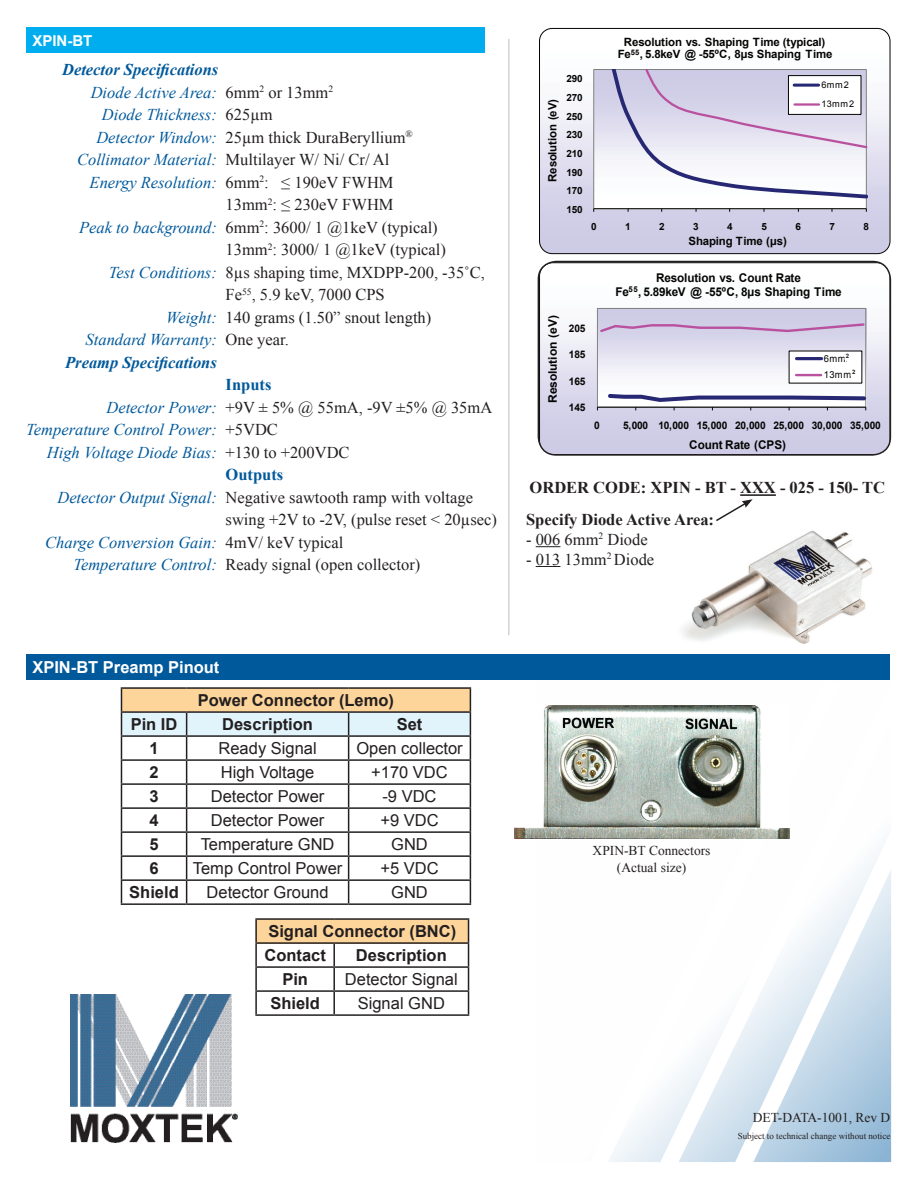
<style>
.page{position:relative;width:918px;height:1188px;background:#fff}
.page>*{position:absolute;margin:0;border:0;box-sizing:border-box;transform-origin:0 0}
.t1{font:16.5px/22.5px "Times New Roman";color:#231f20}
.t2{font:italic 16.5px/22.5px "Times New Roman";color:#00599b;text-align:right}
.t3{font:16.5px "Arial";color:#231f20}
.t4{font:700 16.5px/24px "Arial";color:#231f20}
.t5{font:700 16.5px "Times New Roman";color:#231f20}
.t6{font:italic 700 16.5px "Times New Roman";color:#00599b}
.t7{font:700 16.5px "Arial";color:#fff}
.t8{font:700 16.5px "Times New Roman";color:#00599b}
.t9{font:700 15px "Arial";color:#fff}
.t10{font:13.5px/16.2px "Times New Roman";color:#231f20;text-align:center}
.t11{font:700 12px/13.6px "Arial";letter-spacing:-.01em;color:#040503;text-align:center}
.t12{font:700 11.7px "Arial";letter-spacing:-.01em;color:#040503}
.t13{font:700 11.4px/12.9px "Arial";letter-spacing:-.01em;color:#040503;text-align:center}
.t14{font:700 10.5px "Arial";letter-spacing:-.02em;color:#040503}
.t15{font:700 9.9px "Arial";letter-spacing:-.02em;color:#040503}
.t16{font:9.6px/16.2px "Arial";letter-spacing:.085em;color:#040503}
.t17{font:9.15px/19.2px "Arial";letter-spacing:.085em;color:#040503}
.t18{font:9px "Times New Roman";color:#231f20}
.t19{font:700 6px "Arial";color:#231f20}
</style>
<div class="page">
<div style="left:524px;top:337px;width:24px;height:24px;border:2px solid #fff;border-radius:50%"></div>
<svg style="left:855px;top:668px;width:37px;height:494px"></svg>
<svg style="left:572px;top:828px;width:283px;height:334px"></svg>
<img style="left:71px;top:994px;width:166px;height:149px">
<img style="left:682px;top:531px;width:190px;height:113px">
<svg style="left:536px;top:546px;width:24px;height:1px"></svg>
<svg style="left:536px;top:566px;width:24px;height:1px"></svg>
<hr style="left:740px;top:494px;width:36px;height:2px;background:#231f20">
<svg style="left:716px;top:499px;width:37px;height:22px"></svg>
<svg style="left:539px;top:28px;width:351px;height:226px"></svg>
<svg style="left:539px;top:262px;width:351px;height:193px"></svg>
<div style="left:538px;top:261px;width:353px;height:195px;border:2px solid #231f20;border-radius:18px"></div>
<div style="left:852px;top:370px;width:8px;height:10px;background:#fff"></div>
<svg style="left:842px;top:350px;width:17px;height:28px"></svg>
<div style="left:26px;top:27px;width:459px;height:26px;background:#00aeef"></div>
<hr style="left:509px;top:39px;width:1px;height:596px;background:#bcbdc0">
<hr style="left:121px;top:687px;width:66px;height:2px;background:#231f20">
<hr style="left:187px;top:687px;width:162px;height:2px;background:#231f20">
<hr style="left:349px;top:687px;width:122px;height:2px;background:#231f20">
<svg style="left:121px;top:689px;width:350px;height:214px"></svg>
<hr style="left:121px;top:903px;width:66px;height:2px;background:#231f20">
<hr style="left:187px;top:903px;width:162px;height:2px;background:#231f20">
<hr style="left:349px;top:903px;width:122px;height:2px;background:#231f20">
<img style="left:515px;top:705px;width:274px;height:133px">
<div style="left:256px;top:919px;width:213px;height:24px;background:#fdd59b"></div>
<hr style="left:255px;top:918px;width:79px;height:2px;background:#231f20">
<hr style="left:255px;top:920px;width:2px;height:22px;background:#231f20">
<hr style="left:334px;top:918px;width:135px;height:2px;background:#231f20">
<hr style="left:255px;top:942px;width:79px;height:2px;background:#231f20">
<hr style="left:255px;top:944px;width:2px;height:22px;background:#231f20">
<hr style="left:334px;top:942px;width:135px;height:2px;background:#231f20">
<hr style="left:333px;top:944px;width:2px;height:22px;background:#231f20">
<hr style="left:255px;top:966px;width:79px;height:2px;background:#231f20">
<hr style="left:255px;top:968px;width:2px;height:22px;background:#231f20">
<hr style="left:334px;top:966px;width:135px;height:2px;background:#231f20">
<hr style="left:333px;top:968px;width:2px;height:22px;background:#231f20">
<hr style="left:255px;top:990px;width:79px;height:2px;background:#231f20">
<hr style="left:255px;top:992px;width:2px;height:22px;background:#231f20">
<hr style="left:334px;top:990px;width:135px;height:2px;background:#231f20">
<hr style="left:333px;top:992px;width:2px;height:22px;background:#231f20">
<svg style="left:468px;top:920px;width:1px;height:94px"></svg>
<hr style="left:255px;top:1014px;width:79px;height:2px;background:#231f20">
<hr style="left:334px;top:1014px;width:135px;height:2px;background:#231f20">
<div style="left:26px;top:654px;width:864px;height:26px;background:#00599b"></div>
<p class="t9" style="left:32px;top:30px;width:61px">XPIN-BT</p>
<p class="t6" style="left:62px;top:58px;width:158px">Detector Specifications</p>
<p class="t2" style="left:77px;top:80px;width:141px">Diode Active Area:<br>Diode Thickness:<br>Detector Window:<br>Collimator Material:<br>Energy Resolution:</p>
<p class="t2" style="left:79px;top:215px;width:139px">Peak to background:</p>
<p class="t2" style="left:109px;top:260px;width:110px">Test Conditions:</p>
<p class="t2" style="left:86px;top:305px;width:133px">Weight:<br>Standard Warranty:</p>
<p class="t6" style="left:65px;top:351px;width:153px">Preamp Specifications</p>
<p class="t2" style="left:26px;top:395px;width:192px">Detector Power:<br>Temperature Control Power:<br>High Voltage Diode Bias:</p>
<p class="t2" style="left:57px;top:485px;width:161px">Detector Output Signal:</p>
<p class="t2" style="left:45px;top:530px;width:173px">Charge Conversion Gain:<br>Temperature Control:</p>
<p class="t1" style="left:226px;top:80px;width:261px">6mm<sup>2</sup> or 13mm<sup>2<br></sup>625µm<br>25µm thick DuraBeryllium<sup>®<br></sup>Multilayer W/ Ni/ Cr/ Al<br>6mm<sup>2</sup>: ≤ 190eV FWHM<br>13mm<sup>2</sup>: ≤ 230eV FWHM<br>6mm<sup>2</sup>: 3600/ 1 @1keV (typical)<br>13mm<sup>2</sup>: 3000/ 1 @1keV (typical)<br>8µs shaping time, MXDPP-200, -35˚C,<br>Fe<sup>55</sup>, 5.9 keV, 7000 CPS<br>140 grams (1.50” snout length)<br>One year.</p>
<p class="t8" style="left:226px;top:373px;width:47px">Inputs</p>
<p class="t1" style="left:226px;top:395px;width:268px">+9V ± 5% @ 55mA, -9V ±5% @ 35mA +5VDC<br>+130 to +200VDC</p>
<p class="t8" style="left:226px;top:463px;width:59px">Outputs</p>
<p class="t1" style="left:226px;top:486px;width:273px">Negative sawtooth ramp with voltage swing +2V to -2V, (pulse reset &lt; 20µsec)<br>4mV/ keV typical<br>Ready signal (open collector)</p>
<p class="t15" style="left:567px;top:72px;width:18px">290</p>
<p class="t15" style="left:567px;top:91px;width:18px">270</p>
<p class="t13" style="left:547px;top:182px;width:84px;rotate:-90deg">Resolution (eV)</p>
<p class="t15" style="left:567px;top:110px;width:18px">250</p>
<p class="t15" style="left:567px;top:128px;width:18px">230</p>
<p class="t15" style="left:567px;top:147px;width:18px">210</p>
<p class="t15" style="left:567px;top:165px;width:18px">190</p>
<p class="t15" style="left:567px;top:184px;width:18px">170</p>
<p class="t15" style="left:567px;top:203px;width:18px">150</p>
<p class="t13" style="left:618px;top:35px;width:216px">Resolution vs. Shaping Time (typical)<br>Fe<sup>55</sup>, 5.8keV @ -55ºC, 8µs Shaping Time</p>
<p class="t17" style="left:822px;top:76px;width:34px">6mm2<br>13mm2</p>
<p class="t15" style="left:591px;top:219px;width:7px">0</p>
<p class="t15" style="left:625px;top:219px;width:7px">1</p>
<p class="t15" style="left:659px;top:219px;width:7px">2</p>
<p class="t15" style="left:693px;top:219px;width:7px">3</p>
<p class="t15" style="left:727px;top:219px;width:7px">4</p>
<p class="t15" style="left:761px;top:219px;width:7px">5</p>
<p class="t15" style="left:795px;top:219px;width:7px">6</p>
<p class="t15" style="left:829px;top:219px;width:7px">7</p>
<p class="t15" style="left:863px;top:219px;width:7px">8</p>
<p class="t13" style="left:688px;top:235px;width:100px">Shaping Time (µs)</p>
<p class="t11" style="left:615px;top:271px;width:228px">Resolution vs. Count Rate<br>Fe<sup>55</sup>, 5.89keV @ -55ºC, 8µs Shaping Time</p>
<p class="t12" style="left:545px;top:403px;width:89px;rotate:-90deg">Resolution (eV)</p>
<p class="t14" style="left:569px;top:322px;width:18px">205</p>
<p class="t14" style="left:569px;top:348px;width:18px">185</p>
<p class="t14" style="left:569px;top:374px;width:18px">165</p>
<p class="t14" style="left:569px;top:400px;width:18px">145</p>
<p class="t19" style="left:846px;top:352px;width:5px">2</p>
<p class="t16" style="left:824px;top:350px;width:35px">6mm2<br>13mm2</p>
<p class="t19" style="left:852px;top:368px;width:5px">2</p>
<p class="t14" style="left:594px;top:418px;width:7px">0</p>
<p class="t14" style="left:623px;top:418px;width:259px">5,000 10,000 15,000 20,000 25,000 30,000 35,000</p>
<p class="t11" style="left:689px;top:438px;width:98px">Count Rate (CPS)</p>
<p class="t5" style="left:530px;top:476px;width:357px">ORDER CODE: XPIN - BT - XXX - 025 - 150- TC</p>
<p class="t5" style="left:526px;top:508px;width:190px">Specify Diode Active Area:</p>
<p class="t1" style="left:526px;top:528px;width:123px">- 006 6mm<sup>2</sup> Diode</p>
<p class="t1" style="left:526px;top:548px;width:130px">- 013 13mm<sup>2</sup> Diode</p>
<p class="t7" style="left:32px;top:656px;width:189px">XPIN-BT Preamp Pinout</p>
<p class="t4" style="left:198px;top:689px;width:198px">Power Connector (Lemo)</p>
<p class="t4" style="left:131px;top:713px;width:48px">Pin ID</p>
<p class="t4" style="left:222px;top:713px;width:92px">Description</p>
<p class="t4" style="left:397px;top:713px;width:27px">Set</p>
<p class="t4" style="left:149px;top:737px;width:11px">1</p>
<p class="t3" style="left:219px;top:737px;width:100px">Ready Signal</p>
<p class="t3" style="left:356px;top:737px;width:108px">Open collector</p>
<p class="t4" style="left:149px;top:761px;width:11px">2</p>
<p class="t3" style="left:221px;top:761px;width:95px">High Voltage</p>
<p class="t3" style="left:371px;top:761px;width:78px">+170 VDC</p>
<p class="t4" style="left:149px;top:785px;width:11px">3</p>
<p class="t3" style="left:211px;top:785px;width:115px">Detector Power</p>
<p class="t3" style="left:382px;top:785px;width:56px">-9 VDC</p>
<p class="t4" style="left:149px;top:809px;width:11px">4</p>
<p class="t3" style="left:211px;top:810px;width:115px">Detector Power</p>
<p class="t3" style="left:380px;top:810px;width:60px">+9 VDC</p>
<p class="t4" style="left:149px;top:833px;width:11px">5</p>
<p class="t3" style="left:201px;top:834px;width:135px">Temperature GND</p>
<p class="t3" style="left:391px;top:834px;width:38px">GND</p>
<p class="t4" style="left:149px;top:857px;width:11px">6</p>
<p class="t3" style="left:193px;top:858px;width:151px">Temp Control Power</p>
<p class="t3" style="left:380px;top:858px;width:60px">+5 VDC</p>
<p class="t4" style="left:129px;top:881px;width:51px">Shield</p>
<p class="t3" style="left:207px;top:882px;width:123px">Detector Ground</p>
<p class="t3" style="left:391px;top:882px;width:38px">GND</p>
<p class="t4" style="left:264px;top:920px;width:193px">Signal Connector (BNC)<br>Contact</p>
<p class="t4" style="left:356px;top:944px;width:92px">Description</p>
<p class="t4" style="left:282px;top:968px;width:27px">Pin</p>
<p class="t3" style="left:345px;top:968px;width:114px">Detector Signal</p>
<p class="t4" style="left:270px;top:992px;width:51px">Shield</p>
<p class="t3" style="left:358px;top:992px;width:89px">Signal GND</p>
<p class="t10" style="left:593px;top:843px;width:119px">XPIN-BT Connectors (Actual size)</p>
<p class="t10" style="left:753px;top:1110px;width:139px">DET-DATA-1001, Rev D</p>
<p class="t18" style="left:738px;top:1130px;width:154px">Subject to technical change without notice</p>
</div>
